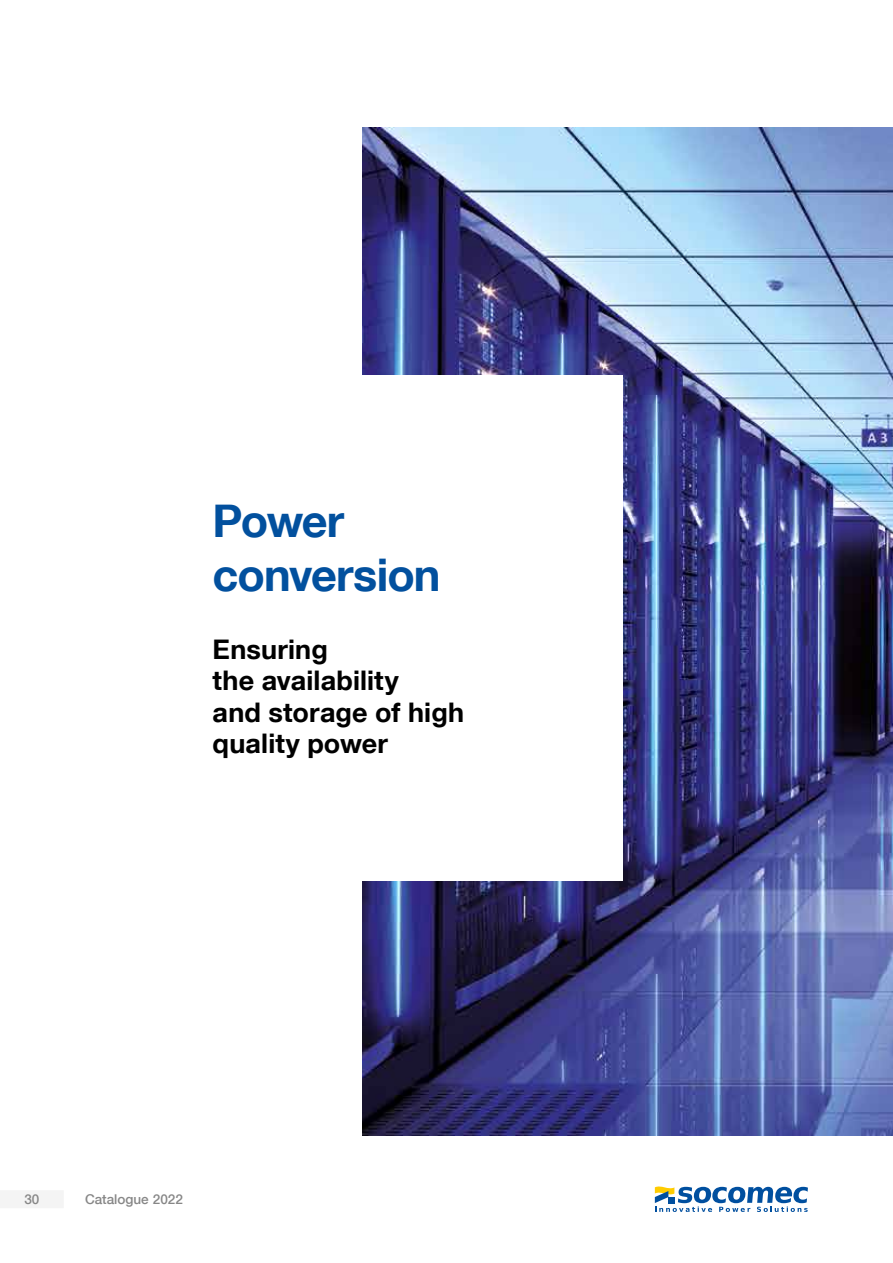
<style>
.page{position:relative;width:893px;height:1263px;background:#fff}
.page>*{position:absolute;margin:0;border:0;box-sizing:border-box;transform-origin:0 0}
.t1{font:700 45px/54px "Helvetica Neue LT Com";letter-spacing:-.02em;color:#02509e}
.t2{font:700 27px/31.5px "Helvetica Neue LT Com";letter-spacing:.005em;color:#000}
.t3{font:500 13.5px "Helvetica Neue LT Com";color:#878787}
</style>
<div class="page">
<div style="left:0;top:1190px;width:64px;height:18px;background:#f4f4f4"></div>
<svg style="left:655px;top:1186px;width:153px;height:26px"></svg>
<img style="left:362px;top:127px;width:531px;height:1008px">
<div style="left:85px;top:376px;width:538px;height:505px;background:#fff"></div>
<h1 class="t1" style="left:213px;top:493px;width:230px">Power conversion</h1>
<p class="t2" style="left:213px;top:632px;width:253px">Ensuring<br>the availability<br>and storage of high quality power</p>
<p class="t3" style="left:24px;top:1191px;width:17px">30</p>
<p class="t3" style="left:85px;top:1191px;width:99px">Catalogue 2022</p>
</div>
